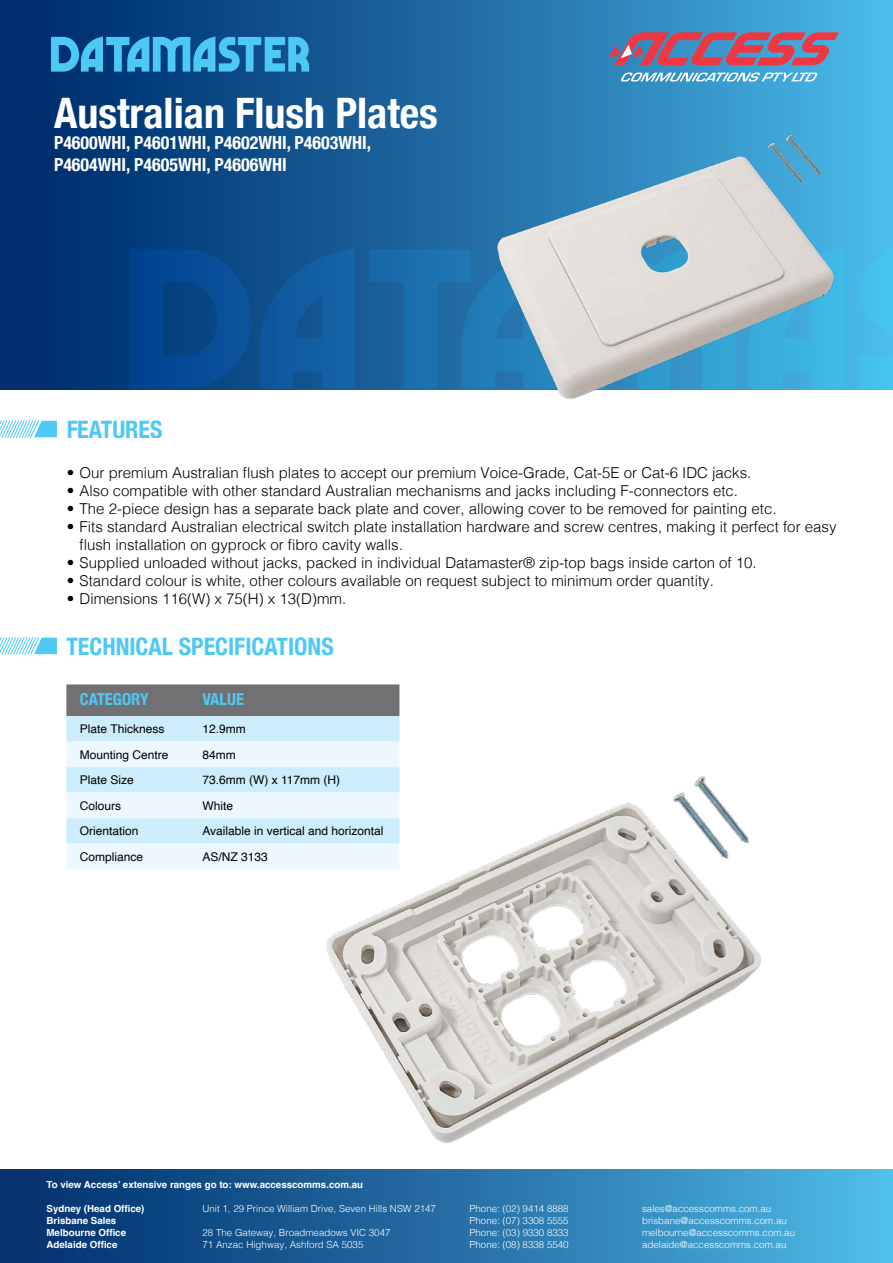
<style>
.page{position:relative;width:893px;height:1263px;background:#fff}
.page>*{position:absolute;margin:0;border:0;box-sizing:border-box;transform-origin:0 0}
.t1{font:700 condensed 42px "Helvetica Neue";color:#fff}
.Paragraph_title{font:700 condensed 24px "Helvetica Neue";color:#4ec9f5}
.t2{font:700 condensed 18px/21.6px "Helvetica Neue";color:#fff}
.t3{font:700 condensed 16.5px "Helvetica Neue";color:#4ec9f5}
.t4{font:300 15px/18px "Helvetica";color:#000}
.t5{font:12px "Helvetica";color:#000}
.t6{font:300 9.75px "Helvetica";color:#fff}
.t7{font:700 9.75px "Helvetica";color:#fff}
</style>
<div class="page">
<div style="left:0;top:1169px;width:893px;height:94px;background:linear-gradient(to right,#002a69,#4eb8e5)"></div>
<div style="left:0;top:0;width:893px;height:390px;background:linear-gradient(to right,#002464,#4ab6e5)"></div>
<svg style="left:259px;top:247px;width:97px;height:142px;background:#115a9c"></svg>
<svg style="left:860px;top:249px;width:33px;height:140px;background:#45bfeb"></svg>
<svg style="left:369px;top:247px;width:109px;height:142px;background:#1c6ba7"></svg>
<svg style="left:129px;top:249px;width:123px;height:140px;background:#05488e"></svg>
<svg style="left:51px;top:36px;width:258px;height:36px;background:#3193c6"></svg>
<svg style="left:608px;top:32px;width:231px;height:33px;background:#9f637f"></svg>
<svg style="left:620px;top:73px;width:198px;height:9px"></svg>
<svg style="left:66px;top:684px;width:333px;height:185px;background:#c7d7e0"></svg>
<img style="left:478px;top:127px;width:382px;height:273px">
<svg style="left:0;top:637px;width:57px;height:18px"></svg>
<img style="left:303px;top:758px;width:458px;height:385px">
<svg style="left:0;top:420px;width:57px;height:18px"></svg>
<p class="t1" style="left:54px;top:78px;width:385px">Australian Flush Plates</p>
<p class="t2" style="left:54px;top:131px;width:319px">P4600WHI, P4601WHI, P4602WHI, P4603WHI,<br>P4604WHI, P4605WHI, P4606WHI</p>
<h2 class="Paragraph_title" style="left:66px;top:409px;width:98px">FEATURES</h2>
<p class="t4" style="left:67px;top:463px;width:686px">• Our premium Australian flush plates to accept our premium Voice-Grade, Cat-5E or Cat-6 IDC jacks.</p>
<p class="t4" style="left:67px;top:481px;width:673px">• Also compatible with other standard Australian mechanisms and jacks including F-connectors etc.</p>
<p class="t4" style="left:67px;top:499px;width:711px">• The 2-piece design has a separate back plate and cover, allowing cover to be removed for painting etc.</p>
<p class="t4" style="left:80px;top:517px;width:758px;text-indent:-13px">• Fits standard Australian electrical switch plate installation hardware and screw centres, making it perfect for easy flush installation on gyprock or fibro cavity walls.</p>
<p class="t4" style="left:67px;top:553px;width:691px">• Supplied unloaded without jacks, packed in individual Datamaster® zip-top bags inside carton of 10.</p>
<p class="t4" style="left:67px;top:571px;width:649px">• Standard colour is white, other colours available on request subject to minimum order quantity.</p>
<p class="t4" style="left:67px;top:589px;width:281px">• Dimensions 116(W) x 75(H) x 13(D)mm.</p>
<p class="Paragraph_title" style="left:66px;top:626px;width:269px">TECHNICAL SPECIFICATIONS</p>
<p class="t3" style="left:80px;top:686px;width:70px">CATEGORY</p>
<p class="t3" style="left:202px;top:686px;width:43px">VALUE</p>
<p class="t5" style="left:80px;top:720px;width:86px">Plate Thickness</p>
<p class="t5" style="left:202px;top:720px;width:45px">12.9mm</p>
<p class="t5" style="left:80px;top:745px;width:90px">Mounting Centre</p>
<p class="t5" style="left:202px;top:745px;width:35px">84mm</p>
<p class="t5" style="left:80px;top:771px;width:56px">Plate Size</p>
<p class="t5" style="left:202px;top:771px;width:139px">73.6mm (W) x 117mm (H)</p>
<p class="t5" style="left:80px;top:796px;width:43px">Colours</p>
<p class="t5" style="left:202px;top:796px;width:32px">White</p>
<p class="t5" style="left:80px;top:822px;width:60px">Orientation</p>
<p class="t5" style="left:202px;top:822px;width:183px">Available in vertical and horizontal</p>
<p class="t5" style="left:80px;top:847px;width:65px">Compliance</p>
<p class="t5" style="left:202px;top:847px;width:67px">AS/NZ 3133</p>
<p class="t7" style="left:46px;top:1178px;width:318px">To view Access’ extensive ranges go to: www.accesscomms.com.au</p>
<p class="t7" style="left:46px;top:1202px;width:100px">Sydney (Head Office)</p>
<p class="t6" style="left:203px;top:1200px;width:235px">Unit 1, 29 Prince William Drive, Seven Hills NSW 2147</p>
<p class="t6" style="left:470px;top:1200px;width:101px">Phone: (02) 9414 8888</p>
<p class="t6" style="left:642px;top:1200px;width:131px">sales@accesscomms.com.au</p>
<p class="t7" style="left:46px;top:1214px;width:71px">Brisbane Sales</p>
<p class="t6" style="left:470px;top:1212px;width:101px">Phone: (07) 3308 5555</p>
<p class="t6" style="left:642px;top:1212px;width:146px">brisbane@accesscomms.com.au</p>
<p class="t7" style="left:46px;top:1226px;width:81px">Melbourne Office</p>
<p class="t6" style="left:203px;top:1224px;width:190px">28 The Gateway, Broadmeadows VIC 3047</p>
<p class="t6" style="left:470px;top:1224px;width:101px">Phone: (03) 9330 8333</p>
<p class="t6" style="left:642px;top:1224px;width:155px">melbourne@accesscomms.com.au</p>
<p class="t7" style="left:46px;top:1238px;width:72px">Adelaide Office</p>
<p class="t6" style="left:202px;top:1236px;width:162px">71 Anzac Highway, Ashford SA 5035</p>
<p class="t6" style="left:470px;top:1236px;width:101px">Phone: (08) 8338 5540</p>
<p class="t6" style="left:642px;top:1236px;width:146px">adelaide@accesscomms.com.au</p>
</div>
